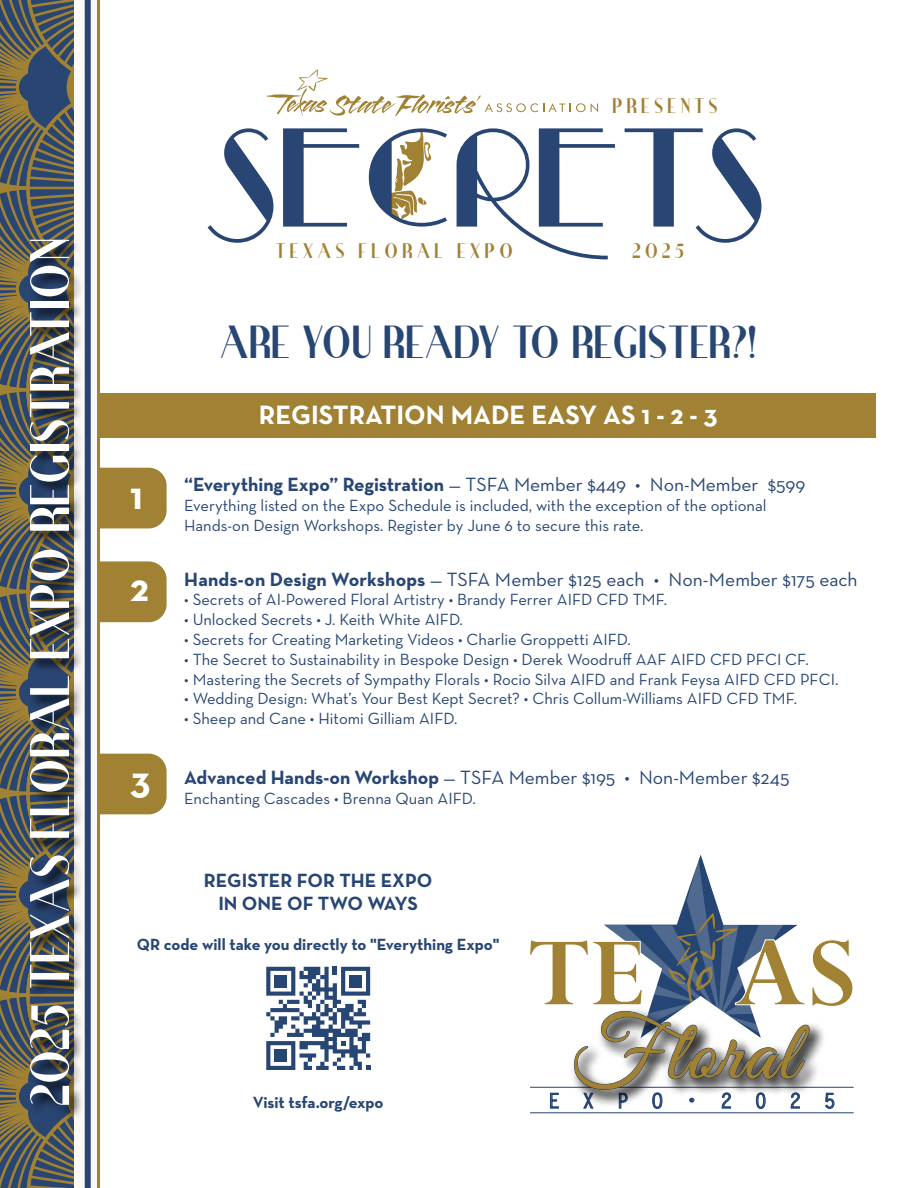
<style>
.page{position:relative;width:918px;height:1188px;background:#fff}
.page>*{position:absolute;margin:0;border:0;box-sizing:border-box;transform-origin:0 0}
.t1{font:133.5px "Raconteur NF";color:#284573}
.t2{font:54px "Ironick NF";letter-spacing:-.01em;color:#fff}
.t3{font:45px "Ironick NF";letter-spacing:-.005em;color:#284674}
.t4{font:700 39px "Neutra Text";color:#fff}
.t5{font:700 27px "Neutra Text";color:#fff}
.t6{font:700 20.85px "Letter Gothic Std";letter-spacing:1.06em;color:#254574}
.t7{font:20.55px "Ironick NF";letter-spacing:.2em;color:#a18133}
.t8{font:19.5px "Neutra Text";color:#284674}
.t9{font:700 19.5px/23.4px "Neutra Text";color:#284674;text-align:center}
.t10{font:16.5px/19.8px "Neutra Text";color:#284674}
.t11{font:700 16.5px "Neutra Text";color:#284674}
.s1{font-weight:700}
</style>
<div class="page">
<div style="left:92px;top:393px;width:784px;height:45px;background:#a18133"></div>
<svg style="left:266px;top:967px;width:104px;height:103px"></svg>
<div style="left:275px;top:975px;width:12px;height:12px;background:#284674"></div>
<div style="left:349px;top:975px;width:13px;height:12px;background:#284674"></div>
<div style="left:275px;top:1049px;width:12px;height:13px;background:#284674"></div>
<svg style="left:0;top:0;width:167px;height:1188px"></svg>
<div style="left:74px;top:0;width:25px;height:1188px;background:#fbfaf8"></div>
<div style="left:85px;top:0;width:6px;height:1188px;background:#284674"></div>
<hr style="left:97px;top:0;width:3px;height:1188px;background:#a18133">
<div style="left:29px;top:239px;width:55px;height:880px;background:#000;opacity:.75"></div>
<svg style="left:388px;top:131px;width:43px;height:88px"></svg>
<svg style="left:266px;top:69px;width:332px;height:47px"></svg>
<hr style="left:530px;top:1087px;width:324px;height:1px;background:#254574">
<hr style="left:530px;top:1112px;width:324px;height:1px;background:#254574">
<svg style="left:529px;top:855px;width:324px;height:254px"></svg>
<h2 class="t2" style="left:21px;top:1107px;width:870px;rotate:-90deg">2025 TEXAS FLORAL EXPO REGISTRATION</h2>
<p class="t7" style="left:613px;top:95px;width:107px">PRESENTS</p>
<h1 class="t1" style="left:220px;top:104px;width:548px">SECRETS</h1>
<p class="t7" style="left:276px;top:240px;width:239px">TEXAS FLORAL EXPO</p>
<p class="t7" style="left:632px;top:240px;width:54px">2025</p>
<h3 class="t3" style="left:220px;top:318px;width:539px">ARE YOU READY TO REGISTER?!</h3>
<h3 class="t4" style="left:130px;top:471px;width:14px">1</h3>
<h3 class="t4" style="left:130px;top:563px;width:20px">2</h3>
<h3 class="t4" style="left:130px;top:756px;width:22px">3</h3>
<h3 class="t5" style="left:259px;top:398px;width:460px">REGISTRATION MADE EASY AS 1 - 2 - 3</h3>
<p class="t8" style="left:184px;top:473px;width:623px"><span class="s1">“Everything Expo” Registration</span> — TSFA Member $449 • Non-Member $599</p>
<p class="t10" style="left:184px;top:495px;width:584px">Everything listed on the Expo Schedule is included, with the exception of the optional<br>Hands-on Design Workshops. Register by June 6 to secure this rate.</p>
<p class="t8" style="left:184px;top:567px;width:675px"><span class="s1">Hands-on Design Workshops</span> — TSFA Member $125 each • Non-Member $175 each</p>
<p class="t10" style="left:184px;top:590px;width:485px">• Secrets of AI-Powered Floral Artistry • Brandy Ferrer AIFD CFD TMF.</p>
<p class="t10" style="left:184px;top:609px;width:280px">• Unlocked Secrets • J. Keith White AIFD.</p>
<p class="t10" style="left:184px;top:629px;width:448px">• Secrets for Creating Marketing Videos • Charlie Groppetti AIFD.</p>
<p class="t10" style="left:184px;top:649px;width:626px">• The Secret to Sustainability in Bespoke Design • Derek Woodruff AAF AIFD CFD PFCI CF.</p>
<p class="t10" style="left:184px;top:669px;width:656px">• Mastering the Secrets of Sympathy Florals • Rocio Silva AIFD and Frank Feysa AIFD CFD PFCI.</p>
<p class="t10" style="left:184px;top:689px;width:615px">• Wedding Design: What’s Your Best Kept Secret? • Chris Collum-Williams AIFD CFD TMF.</p>
<p class="t10" style="left:184px;top:708px;width:275px">• Sheep and Cane • Hitomi Gilliam AIFD.</p>
<p class="t8" style="left:184px;top:766px;width:607px"><span class="s1">Advanced Hands-on Workshop</span> — TSFA Member $195 • Non-Member $245</p>
<p class="t10" style="left:184px;top:788px;width:293px">Enchanting Cascades • Brenna Quan AIFD.</p>
<p class="t9" style="left:204px;top:868px;width:230px">REGISTER FOR THE EXPO<br>IN ONE OF TWO WAYS</p>
<p class="t11" style="left:137px;top:934px;width:364px">QR code will take you directly to "Everything Expo"</p>
<p class="t11" style="left:253px;top:1092px;width:132px">Visit tsfa.org/expo</p>
<p class="t6" style="left:548px;top:1088px;width:290px">EXPO•2025</p>
</div>
